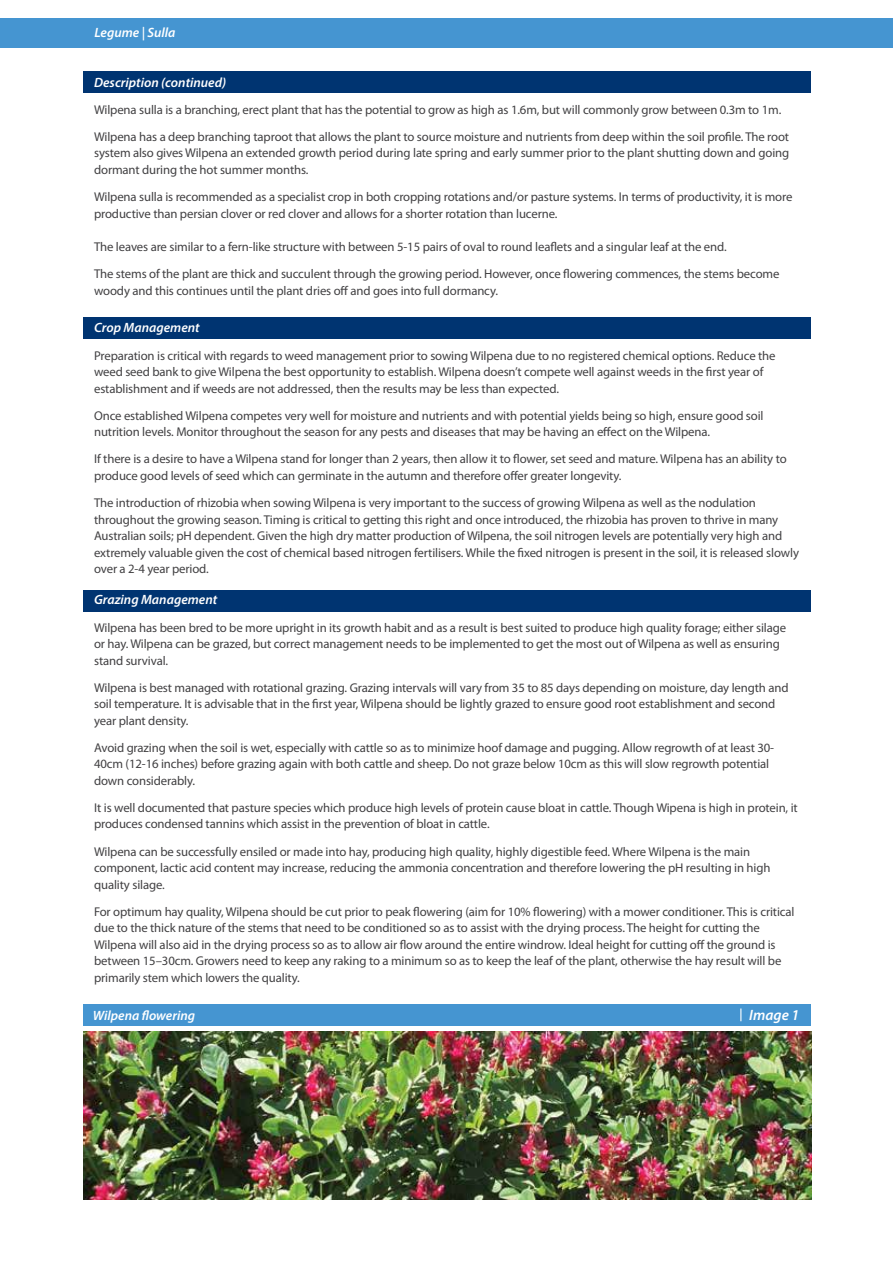
<style>
.page{position:relative;width:893px;height:1263px;background:#fff}
.page>*{position:absolute;margin:0;border:0;box-sizing:border-box;transform-origin:0 0}
.t1{font:italic 600 15px "Myriad Pro";color:#fff}
.t2{font:italic 600 13.5px "Myriad Pro";color:#fff}
.t3{font:12.75px/16.5px "Myriad Pro";letter-spacing:-.01em;color:#414042}
</style>
<div class="page">
<div style="left:0;top:18px;width:893px;height:30px;background:#4595d1"></div>
<div style="left:83px;top:71px;width:728px;height:21px;background:#003471"></div>
<div style="left:83px;top:318px;width:728px;height:21px;background:#003471"></div>
<div style="left:83px;top:590px;width:728px;height:21px;background:#003471"></div>
<div style="left:83px;top:1004px;width:728px;height:22px;background:#4595d1"></div>
<img style="left:84px;top:1032px;width:727px;height:167px">
<svg style="left:740px;top:1008px;width:1px;height:13px"></svg>
<p class="t2" style="left:95px;top:24px;width:82px">Legume | Sulla</p>
<p class="t2" style="left:94px;top:74px;width:134px">Description (continued)</p>
<p class="t3" style="left:94px;top:96px;width:697px;line-height:27.2px">Wilpena sulla is a branching, erect plant that has the potential to grow as high as 1.6m, but will commonly grow between 0.3m to 1m.<br>Wilpena has a deep branching taproot that allows the plant to source moisture and nutrients from deep within the soil profile. The root</p>
<p class="t3" style="left:94px;top:145px;width:697px">system also gives Wilpena an extended growth period during late spring and early summer prior to the plant shutting down and going dormant during the hot summer months.</p>
<p class="t3" style="left:94px;top:188px;width:700px">Wilpena sulla is recommended as a specialist crop in both cropping rotations and/or pasture systems. In terms of productivity, it is more productive than persian clover or red clover and allows for a shorter rotation than lucerne.</p>
<p class="t3" style="left:94px;top:233px;width:687px;line-height:27.2px">The leaves are similar to a fern-like structure with between 5-15 pairs of oval to round leaflets and a singular leaf at the end.<br>The stems of the plant are thick and succulent through the growing period. However, once flowering commences, the stems become</p>
<p class="t3" style="left:94px;top:282px;width:406px">woody and this continues until the plant dries off and goes into full dormancy.</p>
<p class="t2" style="left:94px;top:319px;width:107px">Crop Management</p>
<p class="t3" style="left:94px;top:347px;width:683px">Preparation is critical with regards to weed management prior to sowing Wilpena due to no registered chemical options. Reduce the weed seed bank to give Wilpena the best opportunity to establish. Wilpena doesn’t compete well against weeds in the first year of establishment and if weeds are not addressed, then the results may be less than expected.</p>
<p class="t3" style="left:94px;top:407px;width:671px">Once established Wilpena competes very well for moisture and nutrients and with potential yields being so high, ensure good soil nutrition levels. Monitor throughout the season for any pests and diseases that may be having an effect on the Wilpena.</p>
<p class="t3" style="left:94px;top:451px;width:694px">If there is a desire to have a Wilpena stand for longer than 2 years, then allow it to flower, set seed and mature. Wilpena has an ability to produce good levels of seed which can germinate in the autumn and therefore offer greater longevity.</p>
<p class="t3" style="left:94px;top:494px;width:706px">The introduction of rhizobia when sowing Wilpena is very important to the success of growing Wilpena as well as the nodulation throughout the growing season. Timing is critical to getting this right and once introduced, the rhizobia has proven to thrive in many Australian soils; pH dependent. Given the high dry matter production of Wilpena, the soil nitrogen levels are potentially very high and extremely valuable given the cost of chemical based nitrogen fertilisers. While the fixed nitrogen is present in the soil, it is released slowly over a 2-4 year period.</p>
<p class="t2" style="left:94px;top:591px;width:125px">Grazing Management</p>
<p class="t3" style="left:94px;top:619px;width:694px">Wilpena has been bred to be more upright in its growth habit and as a result is best suited to produce high quality forage; either silage or hay. Wilpena can be grazed, but correct management needs to be implemented to get the most out of Wilpena as well as ensuring stand survival.</p>
<p class="t3" style="left:94px;top:679px;width:696px">Wilpena is best managed with rotational grazing. Grazing intervals will vary from 35 to 85 days depending on moisture, day length and soil temperature. It is advisable that in the first year, Wilpena should be lightly grazed to ensure good root establishment and second year plant density.</p>
<p class="t3" style="left:94px;top:739px;width:681px">Avoid grazing when the soil is wet, especially with cattle so as to minimize hoof damage and pugging. Allow regrowth of at least 30-<br>40cm (12-16 inches) before grazing again with both cattle and sheep. Do not graze below 10cm as this will slow regrowth potential down considerably.</p>
<p class="t3" style="left:94px;top:799px;width:705px">It is well documented that pasture species which produce high levels of protein cause bloat in cattle. Though Wipena is high in protein, it produces condensed tannins which assist in the prevention of bloat in cattle.</p>
<p class="t3" style="left:94px;top:843px;width:678px">Wilpena can be successfully ensiled or made into hay, producing high quality, highly digestible feed. Where Wilpena is the main component, lactic acid content may increase, reducing the ammonia concentration and therefore lowering the pH resulting in high quality silage.</p>
<p class="t3" style="left:94px;top:903px;width:702px">For optimum hay quality, Wilpena should be cut prior to peak flowering (aim for 10% flowering) with a mower conditioner. This is critical due to the thick nature of the stems that need to be conditioned so as to assist with the drying process. The height for cutting the Wilpena will also aid in the drying process so as to allow air flow around the entire windrow. Ideal height for cutting off the ground is between 15–30cm. Growers need to keep any raking to a minimum so as to keep the leaf of the plant, otherwise the hay result will be primarily stem which lowers the quality.</p>
<p class="t2" style="left:93px;top:1007px;width:104px">Wilpena flowering</p>
<p class="t1" style="left:749px;top:1005px;width:52px">Image 1</p>
</div>
